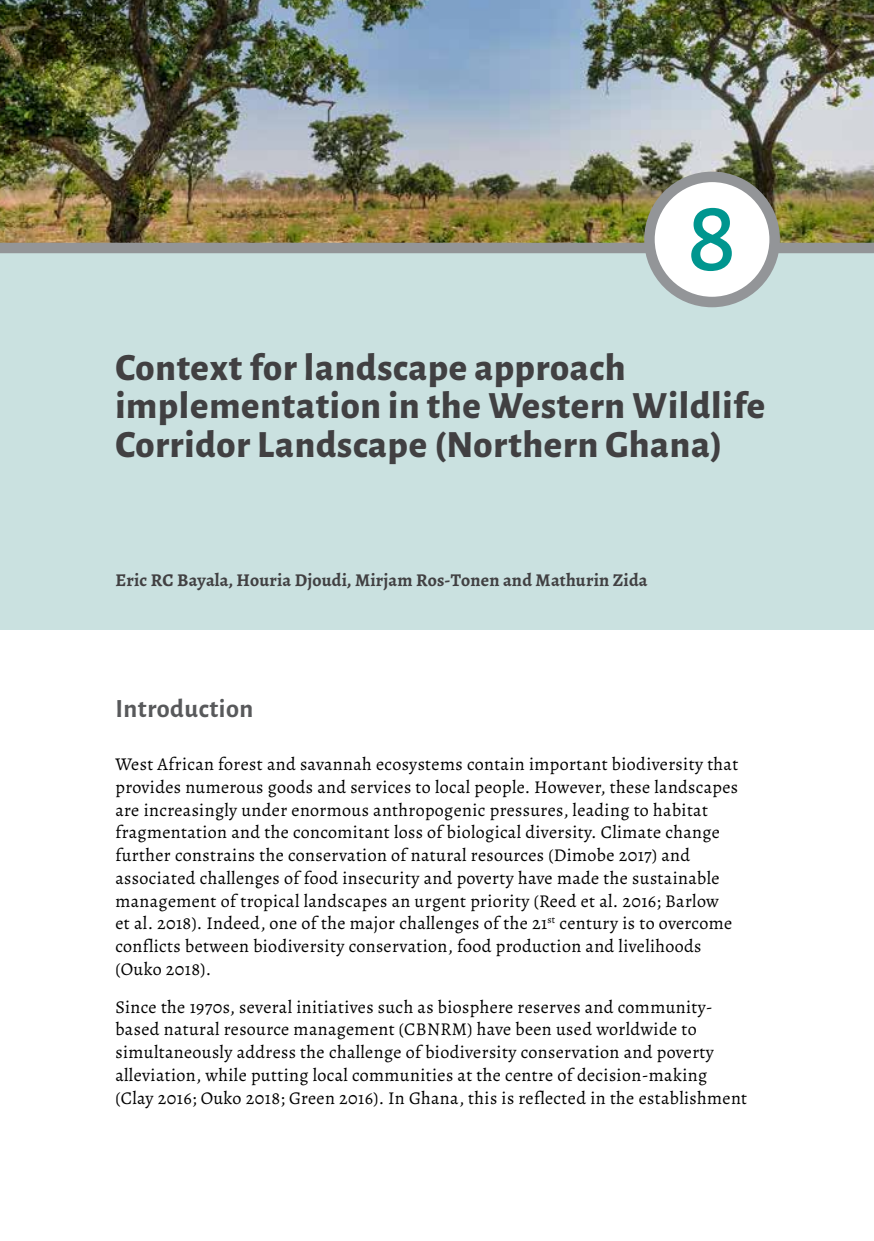
<style>
.page{position:relative;width:874px;height:1241px;background:#fff}
.page>*{position:absolute;margin:0;border:0;box-sizing:border-box;transform-origin:0 0}
.t1{font:500 105px "Alegreya Sans";color:#00968f}
.t2{font:800 38.5px/38.5px "Alegreya Sans";letter-spacing:.02em;color:#414042}
.t3{font:700 26.25px "Alegreya Sans";letter-spacing:.02em;color:#58595b}
.t4{font:18.03px/22.8px "Alegreya";letter-spacing:.02em;color:#000}
.t5{font:700 18.03px "Alegreya";letter-spacing:.01em;color:#414042}
</style>
<div class="page">
<img style="left:0;top:0;width:873px;height:243px">
<div style="left:0;top:244px;width:873px;height:386px;background:#cae1e0"></div>
<div style="left:0;top:243px;width:873px;height:10px;background:#939598"></div>
<div style="left:649px;top:177px;width:125px;height:125px;background:#fff;border-radius:50%"></div>
<div style="left:644px;top:171px;width:135px;height:136px;border:10px solid #939598;border-radius:50%"></div>
<h1 class="t1" style="left:686px;top:163px;width:52px">8</h1>
<h2 class="t2" style="left:115px;top:345px;width:651px">Context for landscape approach implementation in the Western Wildlife<br>Corridor Landscape (Northern Ghana)</h2>
<p class="t5" style="left:115px;top:568px;width:533px">Eric RC Bayala, Houria Djoudi, Mirjam Ros-Tonen and Mathurin Zida</p>
<h3 class="t3" style="left:115px;top:689px;width:139px">Introduction</h3>
<p class="t4" style="left:115px;top:752px;width:624px">West African forest and savannah ecosystems contain important biodiversity that provides numerous goods and services to local people. However, these landscapes are increasingly under enormous anthropogenic pressures, leading to habitat fragmentation and the concomitant loss of biological diversity. Climate change further constrains the conservation of natural resources (Dimobe 2017) and associated challenges of food insecurity and poverty have made the sustainable management of tropical landscapes an urgent priority (Reed et al. 2016; Barlow<br>et al. 2018). Indeed, one of the major challenges of the 21<sup>st</sup> century is to overcome conflicts between biodiversity conservation, food production and livelihoods (Ouko 2018).</p>
<p class="t4" style="left:115px;top:994px;width:633px">Since the 1970s, several initiatives such as biosphere reserves and community&shy;based natural resource management (CBNRM) have been used worldwide to simultaneously address the challenge of biodiversity conservation and poverty alleviation, while putting local communities at the centre of decision-making (Clay 2016; Ouko 2018; Green 2016). In Ghana, this is reflected in the establishment</p>
</div>
